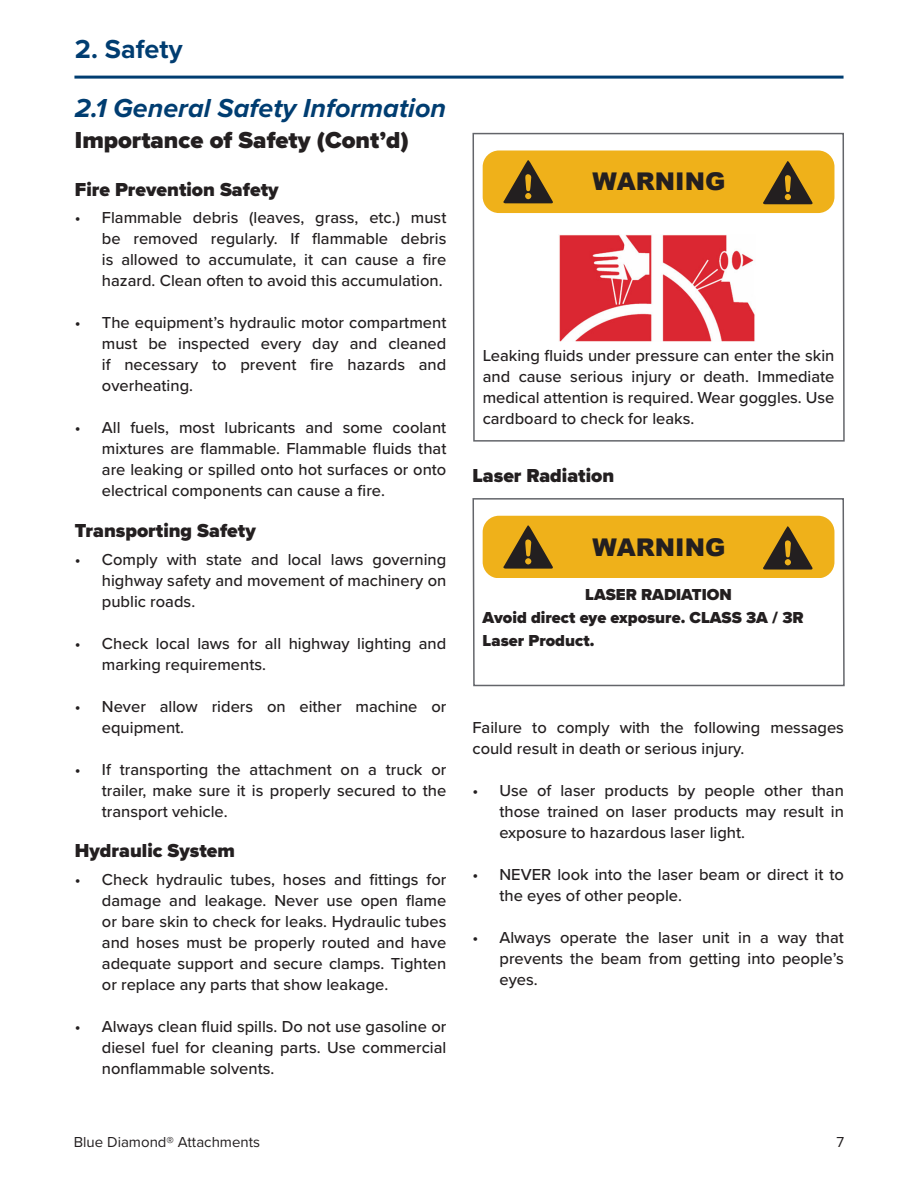
<style>
.page{position:relative;width:918px;height:1188px;background:#fff}
.page>*{position:absolute;margin:0;border:0;box-sizing:border-box;transform-origin:0 0}
.Header_Blue_Italic_no_TOC{font:italic 700 27px "Proxima Nova";color:#003d71}
.Chapter_Header_Blue_no_TOC{font:700 27px "Proxima Nova";color:#003d71}
.t1{font:900 24.45px "Arial";color:#231f20}
.Header_Black_Bold{font:900 24px "Proxima Nova";color:#231f20}
.Header_Black_Bold-2{font:900 19.5px "Proxima Nova";color:#231f20}
.Body{font:500 16.5px/21px "Proxima Nova";color:#231f20;text-align:justify}
.Warning_Body{font:900 16.5px/23.2px "Proxima Nova";color:#231f20}
.t2{font:15px "Proxima Nova";color:#231f20}
</style>
<div class="page">
<hr style="left:74px;top:76px;width:770px;height:3px;background:#003d71">
<svg style="left:472px;top:498px;width:373px;height:189px"></svg>
<svg style="left:472px;top:132px;width:373px;height:310px"></svg>
<img style="left:559px;top:235px;width:196px;height:106px">
<p class="Chapter_Header_Blue_no_TOC" style="left:75px;top:29px;width:109px">2. Safety</p>
<p class="Header_Blue_Italic_no_TOC" style="left:75px;top:88px;width:373px">2.1 General Safety Information</p>
<p class="Header_Black_Bold" style="left:75px;top:123px;width:335px">Importance of Safety (Cont’d)</p>
<p class="Header_Black_Bold-2" style="left:75px;top:175px;width:205px">Fire Prevention Safety</p>
<p class="Body" style="left:102px;top:207px;width:346px;text-indent:-27px">• Flammable debris (leaves, grass, etc.) must be removed regularly. If flammable debris is allowed to accumulate, it can cause a fire hazard. Clean often to avoid this accumulation.</p>
<p class="Body" style="left:102px;top:312px;width:346px;text-indent:-27px">• The equipment’s hydraulic motor compartment must be inspected every day and cleaned if necessary to prevent fire hazards and overheating.</p>
<p class="Body" style="left:102px;top:417px;width:346px;text-indent:-27px">• All fuels, most lubricants and some coolant mixtures are flammable. Flammable fluids that are leaking or spilled onto hot surfaces or onto electrical components can cause a fire.</p>
<p class="Header_Black_Bold-2" style="left:75px;top:516px;width:182px">Transporting Safety</p>
<p class="Body" style="left:102px;top:548px;width:346px;text-indent:-27px">• Comply with state and local laws governing highway safety and movement of machinery on public roads.</p>
<p class="Body" style="left:102px;top:632px;width:346px;text-indent:-27px">• Check local laws for all highway lighting and marking requirements.</p>
<p class="Body" style="left:102px;top:695px;width:346px;text-indent:-27px">• Never allow riders on either machine or equipment.</p>
<p class="Body" style="left:102px;top:758px;width:346px;text-indent:-27px">• If transporting the attachment on a truck or trailer, make sure it is properly secured to the transport vehicle.</p>
<p class="Header_Black_Bold-2" style="left:75px;top:836px;width:162px">Hydraulic System</p>
<p class="Body" style="left:102px;top:868px;width:346px;text-indent:-27px">• Check hydraulic tubes, hoses and fittings for damage and leakage. Never use open flame or bare skin to check for leaks. Hydraulic tubes and hoses must be properly routed and have adequate support and secure clamps. Tighten or replace any parts that show leakage.</p>
<p class="Body" style="left:102px;top:1015px;width:346px;text-indent:-27px">• Always clean fluid spills. Do not use gasoline or diesel fuel for cleaning parts. Use commercial nonflammable solvents.</p>
<p class="t1" style="left:592px;top:164px;width:135px">WARNING</p>
<p class="Body" style="left:483px;top:344px;width:353px">Leaking fluids under pressure can enter the skin and cause serious injury or death. Immediate medical attention is required. Wear goggles. Use cardboard to check for leaks.</p>
<p class="Header_Black_Bold-2" style="left:472px;top:461px;width:143px">Laser Radiation</p>
<p class="t1" style="left:592px;top:529px;width:135px">WARNING</p>
<p class="Warning_Body" style="left:585px;top:583px;width:148px">LASER RADIATION</p>
<p class="Warning_Body" style="left:483px;top:606px;width:323px">Avoid direct eye exposure. CLASS 3A / 3R<br>Laser Product.</p>
<p class="Body" style="left:472px;top:716px;width:373px">Failure to comply with the following messages could result in death or serious injury.</p>
<p class="Body" style="left:499px;top:779px;width:346px;text-indent:-27px">• Use of laser products by people other than those trained on laser products may result in exposure to hazardous laser light.</p>
<p class="Body" style="left:499px;top:863px;width:346px;text-indent:-27px">• NEVER look into the laser beam or direct it to the eyes of other people.</p>
<p class="Body" style="left:499px;top:926px;width:346px;text-indent:-27px">• Always operate the laser unit in a way that prevents the beam from getting into people’s eyes.</p>
<p class="t2" style="left:74px;top:1131px;width:188px">Blue Diamond® Attachments</p>
<p class="t2" style="left:836px;top:1131px;width:9px">7</p>
</div>
